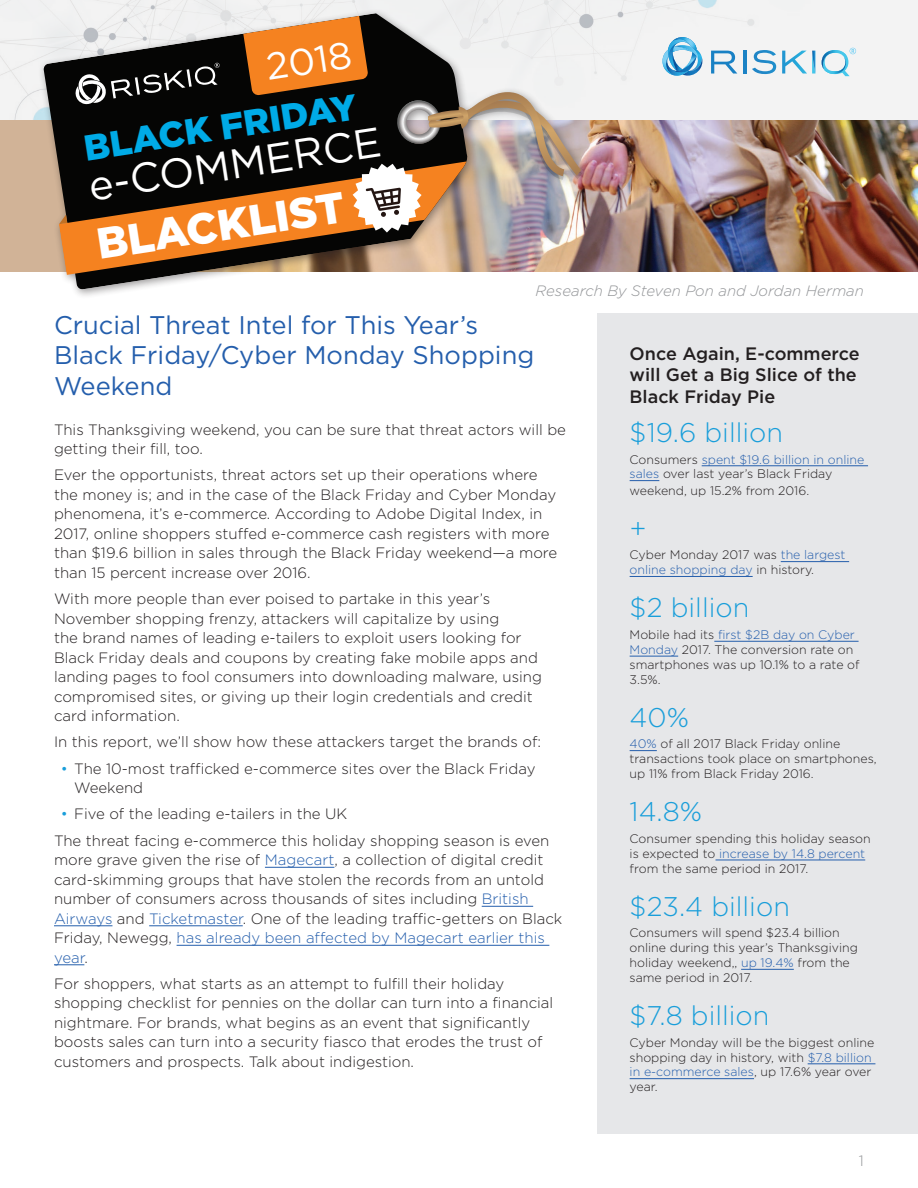
<style>
.page{position:relative;width:918px;height:1188px;background:#fff}
.page>*{position:absolute;margin:0;border:0;box-sizing:border-box;transform-origin:0 0}
.t1{font:900 43.35px "Gotham HTF";color:#fff}
.t2{font:41.55px "Gotham HTF";color:#fff}
.t3{font:37.65px "Gotham HTF";color:#fff}
.t4{font:900 36.15px "Gotham HTF";color:#00abe7}
.t5{font:300 27px "Gotham";color:#199eda}
.t6{font:25.5px/30.6px "Gotham HTF";color:#245eac}
.t7{font:500 18px/21.6px "Gotham HTF";color:#231f20}
.t8{font:300 15px/19.5px "Gotham";color:#231f20}
.t9{font:300 15px/19.5px "Gotham HTF";color:#231f20}
.t10{font:italic 300 15px "Gotham";color:#939598}
.t11{font:300 15px "Gotham";color:#939598}
.t12{font:300 12.3px/14.9px "Gotham";color:#231f20}
.s1{color:#199eda}
.s2{color:#245eac}
</style>
<div class="page">
<div style="left:0;top:104px;width:918px;height:167px;background:#d1b397"></div>
<img style="left:591px;top:119px;width:327px;height:152px">
<div style="left:0;top:0;width:918px;height:119px;background:#f3f3f3"></div>
<svg style="left:661px;top:35px;width:41px;height:41px"></svg>
<svg style="left:752px;top:50px;width:24px;height:24px"></svg>
<svg style="left:711px;top:51px;width:26px;height:23px"></svg>
<hr style="left:743px;top:51px;width:3px;height:23px;background:#1b82c5">
<svg style="left:822px;top:48px;width:34px;height:28px"></svg>
<img style="left:824px;top:57px;width:22px;height:17px">
<svg style="left:782px;top:51px;width:30px;height:23px"></svg>
<img style="left:812px;top:51px;width:3px;height:23px">
<hr style="left:265px;top:867px;width:69px;height:1px;background:#245eac">
<hr style="left:482px;top:906px;width:51px;height:1px;background:#245eac">
<hr style="left:54px;top:925px;width:58px;height:1px;background:#245eac">
<hr style="left:149px;top:925px;width:94px;height:1px;background:#245eac">
<hr style="left:177px;top:945px;width:372px;height:1px;background:#245eac">
<hr style="left:54px;top:964px;width:30px;height:1px;background:#245eac">
<div style="left:38px;top:8px;width:553px;height:291px;background:#231f20;opacity:.45"></div>
<svg style="left:43px;top:13px;width:427px;height:277px"></svg>
<svg style="left:59px;top:159px;width:411px;height:116px"></svg>
<svg style="left:243px;top:16px;width:339px;height:217px"></svg>
<svg style="left:75px;top:63px;width:145px;height:41px"></svg>
<div style="left:597px;top:313px;width:321px;height:821px;background:#e6e7e9"></div>
<hr style="left:702px;top:465px;width:166px;height:1px;background:#245eac">
<svg style="left:630px;top:480px;width:29px;height:1px"></svg>
<hr style="left:781px;top:561px;width:68px;height:1px;background:#245eac">
<hr style="left:630px;top:576px;width:123px;height:1px;background:#245eac">
<hr style="left:714px;top:641px;width:145px;height:1px;background:#245eac">
<hr style="left:630px;top:656px;width:48px;height:1px;background:#245eac">
<svg style="left:630px;top:750px;width:27px;height:1px"></svg>
<hr style="left:716px;top:860px;width:149px;height:1px;background:#245eac">
<hr style="left:741px;top:969px;width:53px;height:1px;background:#245eac">
<hr style="left:808px;top:1063px;width:67px;height:1px;background:#245eac">
<hr style="left:630px;top:1078px;width:124px;height:1px;background:#245eac">
<h3 class="t3" style="left:263px;top:47px;width:88px;rotate:-9deg">2018</h3>
<h3 class="t4" style="left:81px;top:128px;width:277px;rotate:-9deg">BLACK FRIDAY</h3>
<h2 class="t2" style="left:85px;top:164px;width:297px;rotate:-9deg">e-COMMERCE</h2>
<h1 class="t1" style="left:93px;top:220px;width:252px;rotate:-9deg">BLACKLIST</h1>
<p class="t10" style="left:536px;top:283px;width:330px">Research By Steven Pon and Jordan Herman</p>
<h3 class="t6" style="left:54px;top:309px;width:482px">Crucial Threat Intel for This Year’s<br>Black Friday/Cyber Monday Shopping<br>Weekend</h3>
<p class="t8" style="left:54px;top:419px;width:514px">This Thanksgiving weekend, you can be sure that threat actors will be getting their fill, too.</p>
<p class="t8" style="left:54px;top:465px;width:505px">Ever the opportunists, threat actors set up their operations where the money is; and in the case of the Black Friday and Cyber Monday phenomena, it’s e-commerce. According to Adobe Digital Index, in 2017, online shoppers stuffed e-commerce cash registers with more than $19.6 billion in sales through the Black Friday weekend—a more than 15 percent increase over 2016.</p>
<p class="t8" style="left:54px;top:589px;width:489px">With more people than ever poised to partake in this year’s November shopping frenzy, attackers will capitalize by using<br>the brand names of leading e-tailers to exploit users looking for Black Friday deals and coupons by creating fake mobile apps and landing pages to fool consumers into downloading malware, using compromised sites, or giving up their login credentials and credit card information.</p>
<p class="t8" style="left:54px;top:732px;width:489px">In this report, we’ll show how these attackers target the brands of:</p>
<p class="t9" style="left:74px;top:758px;width:463px;text-indent:-14px"><span class="s1">•</span> The 10-most trafficked e-commerce sites over the Black Friday<br>Weekend</p>
<p class="t9" style="left:61px;top:804px;width:288px"><span class="s1">•</span> Five of the leading e-tailers in the UK</p>
<p class="t8" style="left:54px;top:830px;width:510px">The threat facing e-commerce this holiday shopping season is even more grave given the rise of <span class="s2">Magecart</span>, a collection of digital credit card-skimming groups that have stolen the records from an untold number of consumers across thousands of sites including <span class="s2">British Airways</span> and <span class="s2">Ticketmaster</span>. One of the leading traffic-getters on Black Friday, Newegg, <span class="s2">has already been affected by Magecart earlier this year</span>.</p>
<p class="t9" style="left:54px;top:974px;width:501px">For shoppers, what starts as an attempt to fulfill their holiday shopping checklist for pennies on the dollar can turn into a financial nightmare. For brands, what begins as an event that significantly boosts sales can turn into a security fiasco that erodes the trust of customers and prospects. Talk about indigestion.</p>
<p class="t7" style="left:630px;top:342px;width:231px">Once Again, E-commerce will Get a Big Slice of the<br>Black Friday Pie</p>
<h3 class="t5" style="left:630px;top:418px;width:155px">$19.6 billion</h3>
<p class="t12" style="left:630px;top:452px;width:236px">Consumers <span class="s2">spent $19.6 billion in online sales</span> over last year’s Black Friday</p>
<p class="t12" style="left:630px;top:483px;width:181px">weekend, up 15.2% from 2016.</p>
<h3 class="t5" style="left:630px;top:514px;width:19px">+</h3>
<p class="t12" style="left:630px;top:547px;width:217px">Cyber Monday 2017 was <span class="s2">the largest online shopping day</span> in history.</p>
<h3 class="t5" style="left:630px;top:593px;width:121px">$2 billion</h3>
<p class="t12" style="left:630px;top:627px;width:232px">Mobile had its <span class="s2">first $2B day on Cyber<br>Monday</span> 2017. The conversion rate on smartphones was up 10.1% to a rate of<br>3.5%.</p>
<h3 class="t5" style="left:630px;top:703px;width:61px">40%</h3>
<p class="t12" style="left:630px;top:736px;width:249px"><span class="s2">40%</span> of all 2017 Black Friday online transactions took place on smartphones, up 11% from Black Friday 2016.</p>
<h3 class="t5" style="left:630px;top:797px;width:74px">14.8%</h3>
<p class="t12" style="left:630px;top:831px;width:243px">Consumer spending this holiday season is expected to <span class="s2">increase by 14.8 percent </span>from the same period in 2017.</p>
<h3 class="t5" style="left:630px;top:892px;width:162px">$23.4 billion</h3>
<p class="t12" style="left:630px;top:925px;width:230px">Consumers will spend $23.4 billion online during this year’s Thanksgiving holiday weekend,, <span class="s2">up 19.4%</span> from the same period in 2017.</p>
<h3 class="t5" style="left:630px;top:1001px;width:141px">$7.8 billion</h3>
<p class="t12" style="left:630px;top:1035px;width:246px">Cyber Monday will be the biggest online shopping day in history, with <span class="s2">$7.8 billion in e-commerce sales</span>, up 17.6% year over year.</p>
<p class="t11" style="left:859px;top:1153px;width:7px">1</p>
</div>
